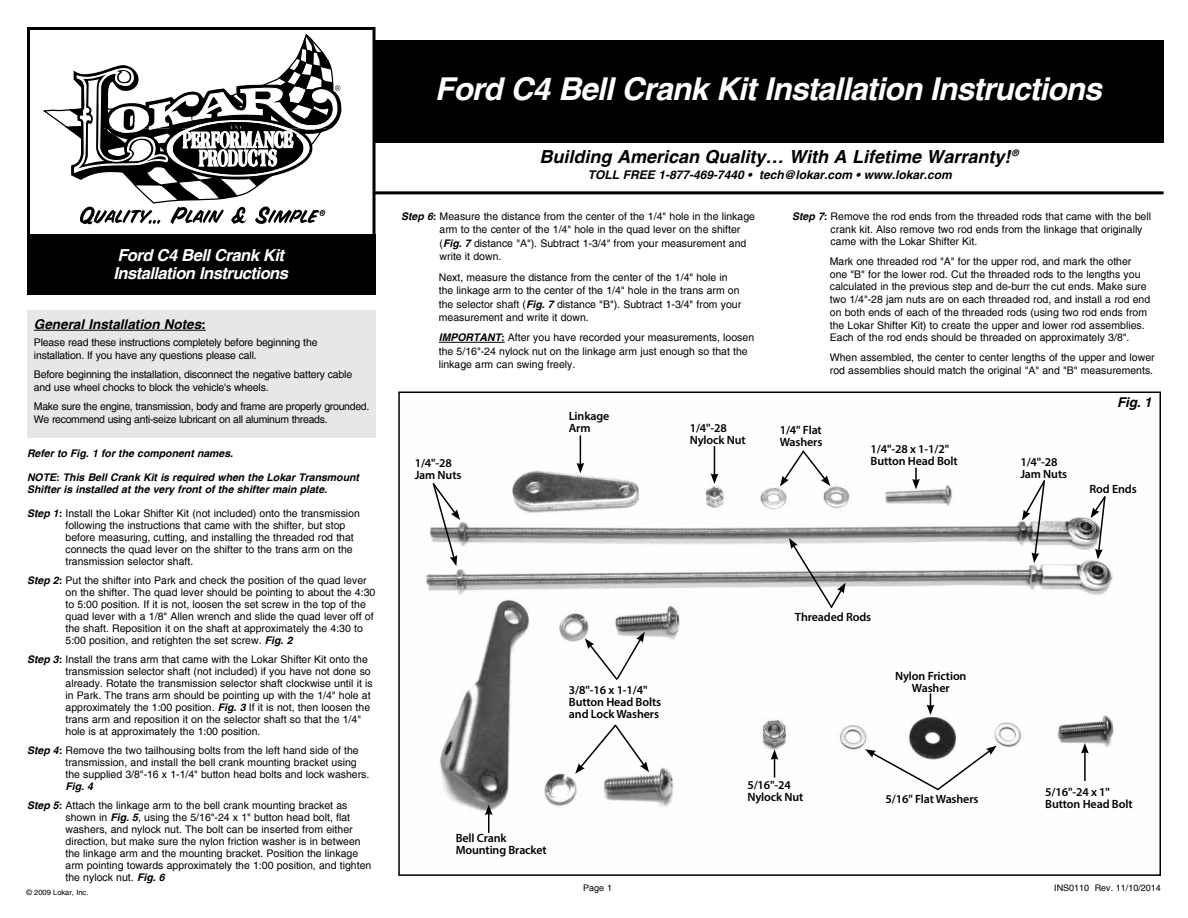
<style>
.page{position:relative;width:1188px;height:918px;background:#fff}
.page>*{position:absolute;margin:0;border:0;box-sizing:border-box;transform-origin:0 0}
.t1{font:italic 700 31.5px "Helvetica";letter-spacing:-.025em;color:#fff}
.t2{font:italic 700 18px "Helvetica";color:#000}
.t3{font:italic 700 16.5px/18px "Helvetica";letter-spacing:-.03em;color:#fff}
.t4{font:italic 700 13.5px "Helvetica";color:#000}
.t5{font:600 12px/12px "Myriad Pro";letter-spacing:-.01em;color:#000}
.t6{font:italic 700 12px "Helvetica";color:#000}
.t7{font:10.5px/12px "Helvetica";color:#000}
.t8{font:italic 700 10.5px/12px "Helvetica";color:#000}
.t9{font:10.5px/12.8px "Helvetica";letter-spacing:-.03em;color:#000}
.t10{font:9px "Helvetica";color:#000}
.t11{font:italic 700 9px "Helvetica";color:#000}
.t12{font:7.5px "Helvetica";color:#000}
.s1{font-weight:700;font-style:italic}
</style>
<div class="page">
<div style="left:364px;top:41px;width:800px;height:102px;background:#000"></div>
<hr style="left:366px;top:191px;width:798px;height:3px;background:#000">
<div style="left:28px;top:28px;width:346px;height:263px;background:#fff"></div>
<svg style="left:66px;top:34px;width:275px;height:190px"></svg>
<div style="left:27px;top:27px;width:349px;height:266px;border:3px solid #000"></div>
<div style="left:27px;top:234px;width:348px;height:60px;background:#000"></div>
<div style="left:27px;top:310px;width:349px;height:127px;background:#e6e7e8"></div>
<hr style="left:34px;top:330px;width:172px;height:1px;background:#000">
<hr style="left:439px;top:342px;width:66px;height:1px;background:#000">
<img style="left:426px;top:435px;width:688px;height:377px">
<div style="left:398px;top:392px;width:763px;height:484px;border:2px solid #000"></div>
<hr style="left:1084px;top:751px;width:2px;height:30px;background:#000">
<svg style="left:1081px;top:743px;width:8px;height:11px"></svg>
<svg style="left:771px;top:749px;width:7px;height:29px"></svg>
<svg style="left:485px;top:805px;width:8px;height:28px"></svg>
<hr style="left:580px;top:435px;width:1px;height:30px;background:#000">
<svg style="left:577px;top:463px;width:7px;height:10px"></svg>
<hr style="left:714px;top:446px;width:1px;height:30px;background:#000">
<svg style="left:711px;top:473px;width:7px;height:11px"></svg>
<svg style="left:912px;top:468px;width:8px;height:21px"></svg>
<svg style="left:927px;top:693px;width:7px;height:22px"></svg>
<svg style="left:575px;top:723px;width:74px;height:51px"></svg>
<svg style="left:865px;top:746px;width:132px;height:46px"></svg>
<svg style="left:585px;top:632px;width:60px;height:50px"></svg>
<svg style="left:789px;top:538px;width:57px;height:72px"></svg>
<svg style="left:1022px;top:479px;width:24px;height:84px"></svg>
<svg style="left:1091px;top:494px;width:16px;height:65px"></svg>
<svg style="left:780px;top:449px;width:50px;height:37px"></svg>
<svg style="left:431px;top:481px;width:29px;height:85px"></svg>
<h3 class="t3" style="left:113px;top:246px;width:176px">Ford C4 Bell Crank Kit<br>Installation Instructions</h3>
<p class="t4" style="left:34px;top:316px;width:173px">General Installation Notes:</p>
<p class="t7" style="left:34px;top:336px;width:285px;line-height:12.8px">Please read these instructions completely before beginning the installation. If you have any questions please call.</p>
<p class="t7" style="left:34px;top:368px;width:320px;line-height:12.8px">Before beginning the installation, disconnect the negative battery cable and use wheel chocks to block the vehicle's wheels.</p>
<p class="t9" style="left:34px;top:400px;width:337px">Make sure the engine, transmission, body and frame are properly grounded.<br>We recommend using anti-seize lubricant on all aluminum threads.</p>
<p class="t8" style="left:27px;top:448px;width:208px">Refer to Fig. 1 for the component names.</p>
<p class="t8" style="left:27px;top:472px;width:333px">NOTE: This Bell Crank Kit is required when the Lokar Transmount<br>Shifter is installed at the very front of the shifter main plate.</p>
<p class="t7" style="left:66px;top:508px;width:296px;text-indent:-39px"><span class="s1">Step 1:</span> Install the Lokar Shifter Kit (not included) onto the transmission following the instructions that came with the shifter, but stop before measuring, cutting, and installing the threaded rod that connects the quad lever on the shifter to the trans arm on the transmission selector shaft.</p>
<p class="t7" style="left:66px;top:575px;width:311px;text-indent:-39px"><span class="s1">Step 2:</span> Put the shifter into Park and check the position of the quad lever on the shifter. The quad lever should be pointing to about the 4:30 to 5:00 position. If it is not, loosen the set screw in the top of the quad lever with a 1/8" Allen wrench and slide the quad lever off of the shaft. Reposition it on the shaft at approximately the 4:30 to 5:00 position, and retighten the set screw. <span class="s1">Fig. 2</span></p>
<p class="t7" style="left:66px;top:653px;width:309px;text-indent:-39px"><span class="s1">Step 3:</span> Install the trans arm that came with the Lokar Shifter Kit onto the transmission selector shaft (not included) if you have not done so already. Rotate the transmission selector shaft clockwise until it is in Park. The trans arm should be pointing up with the 1/4" hole at approximately the 1:00 position. <span class="s1">Fig. 3</span> If it is not, then loosen the trans arm and reposition it on the selector shaft so that the 1/4" hole is at approximately the 1:00 position.</p>
<p class="t7" style="left:66px;top:744px;width:305px;text-indent:-39px"><span class="s1">Step 4:</span> Remove the two tailhousing bolts from the left hand side of the transmission, and install the bell crank mounting bracket using the supplied 3/8"-16 x 1-1/4" button head bolts and lock washers.</p>
<p class="t7" style="left:27px;top:777px;width:322px;line-height:18.8px;text-indent:39px"><span class="s1">Fig. 4<br>Step 5:</span> Attach the linkage arm to the bell crank mounting bracket as</p>
<p class="t7" style="left:66px;top:811px;width:307px">shown in <span class="s1">Fig. 5</span>, using the 5/16"-24 x 1" button head bolt, flat washers, and nylock nut. The bolt can be inserted from either direction, but make sure the nylon friction washer is in between the linkage arm and the mounting bracket. Position the linkage arm pointing towards approximately the 1:00 position, and tighten the nylock nut. <span class="s1">Fig. 6</span></p>
<p class="t12" style="left:26px;top:888px;width:64px">© 2009 Lokar, Inc.</p>
<h1 class="t1" style="left:435px;top:71px;width:668px">Ford C4 Bell Crank Kit Installation Instructions</h1>
<h2 class="t2" style="left:540px;top:146px;width:473px">Building American Quality… With A Lifetime Warranty!</h2>
<p class="t11" style="left:1012px;top:148px;width:8px">®</p>
<p class="t6" style="left:588px;top:168px;width:365px">TOLL FREE 1-877-469-7440 • tech@lokar.com • www.lokar.com</p>
<p class="t7" style="left:440px;top:209px;width:317px;line-height:13.5px;text-indent:-39px"><span class="s1">Step 6:</span> Measure the distance from the center of the 1/4" hole in the linkage arm to the center of the 1/4" hole in the quad lever on the shifter (<span class="s1">Fig. 7</span> distance "A"). Subtract 1-3/4" from your measurement and write it down.</p>
<p class="t7" style="left:439px;top:270px;width:304px;line-height:13.5px">Next, measure the distance from the center of the 1/4" hole in the linkage arm to the center of the 1/4" hole in the trans arm on the selector shaft (<span class="s1">Fig. 7</span> distance "B"). Subtract 1-3/4" from your measurement and write it down.</p>
<p class="t7" style="left:439px;top:331px;width:317px;line-height:13.5px"><span class="s1">IMPORTANT:</span> After you have recorded your measurements, loosen the 5/16"-24 nylock nut on the linkage arm just enough so that the linkage arm can swing freely.</p>
<p class="t7" style="left:831px;top:210px;width:322px;line-height:12.8px;text-indent:-39px"><span class="s1">Step 7:</span> Remove the rod ends from the threaded rods that came with the bell crank kit. Also remove two rod ends from the linkage that originally came with the Lokar Shifter Kit.</p>
<p class="t7" style="left:830px;top:255px;width:322px;line-height:12.8px">Mark one threaded rod "A" for the upper rod, and mark the other one "B" for the lower rod. Cut the threaded rods to the lengths you calculated in the previous step and de-burr the cut ends. Make sure two 1/4"-28 jam nuts are on each threaded rod, and install a rod end on both ends of each of the threaded rods (using two rod ends from the Lokar Shifter Kit) to create the upper and lower rod assemblies.<br>Each of the rod ends should be threaded on approximately 3/8".</p>
<p class="t7" style="left:830px;top:351px;width:326px;line-height:12.8px">When assembled, the center to center lengths of the upper and lower rod assemblies should match the original "A" and "B" measurements.</p>
<p class="t5" style="left:569px;top:410px;width:42px">Linkage<br>Arm</p>
<p class="t5" style="left:690px;top:421px;width:58px">1/4"-28<br>Nylock Nut</p>
<p class="t5" style="left:780px;top:424px;width:44px">1/4" Flat<br>Washers</p>
<p class="t5" style="left:871px;top:443px;width:89px">1/4"-28 x 1-1/2"<br>Button Head Bolt</p>
<p class="t5" style="left:415px;top:457px;width:48px">1/4"-28<br>Jam Nuts</p>
<p class="t5" style="left:1020px;top:455px;width:48px">1/4"-28<br>Jam Nuts</p>
<p class="t4" style="left:1117px;top:395px;width:36px">Fig. 1</p>
<p class="t5" style="left:1090px;top:483px;width:49px">Rod Ends</p>
<p class="t5" style="left:569px;top:683px;width:94px">3/8"-16 x 1-1/4"<br>Button Head Bolts and Lock Washers</p>
<p class="t5" style="left:795px;top:611px;width:78px">Threaded Rods</p>
<p class="t5" style="left:895px;top:669px;width:73px;text-align:center">Nylon Friction<br>Washer</p>
<p class="t5" style="left:456px;top:832px;width:93px">Bell Crank<br>Mounting Bracket</p>
<p class="t5" style="left:747px;top:778px;width:58px">5/16"-24<br>Nylock Nut</p>
<p class="t5" style="left:886px;top:793px;width:94px">5/16" Flat Washers</p>
<p class="t5" style="left:1045px;top:786px;width:89px">5/16"-24 x 1"<br>Button Head Bolt</p>
<p class="t10" style="left:583px;top:883px;width:30px">Page 1</p>
<p class="t10" style="left:1054px;top:883px;width:108px">INS0110 Rev. 11/10/2014</p>
</div>
